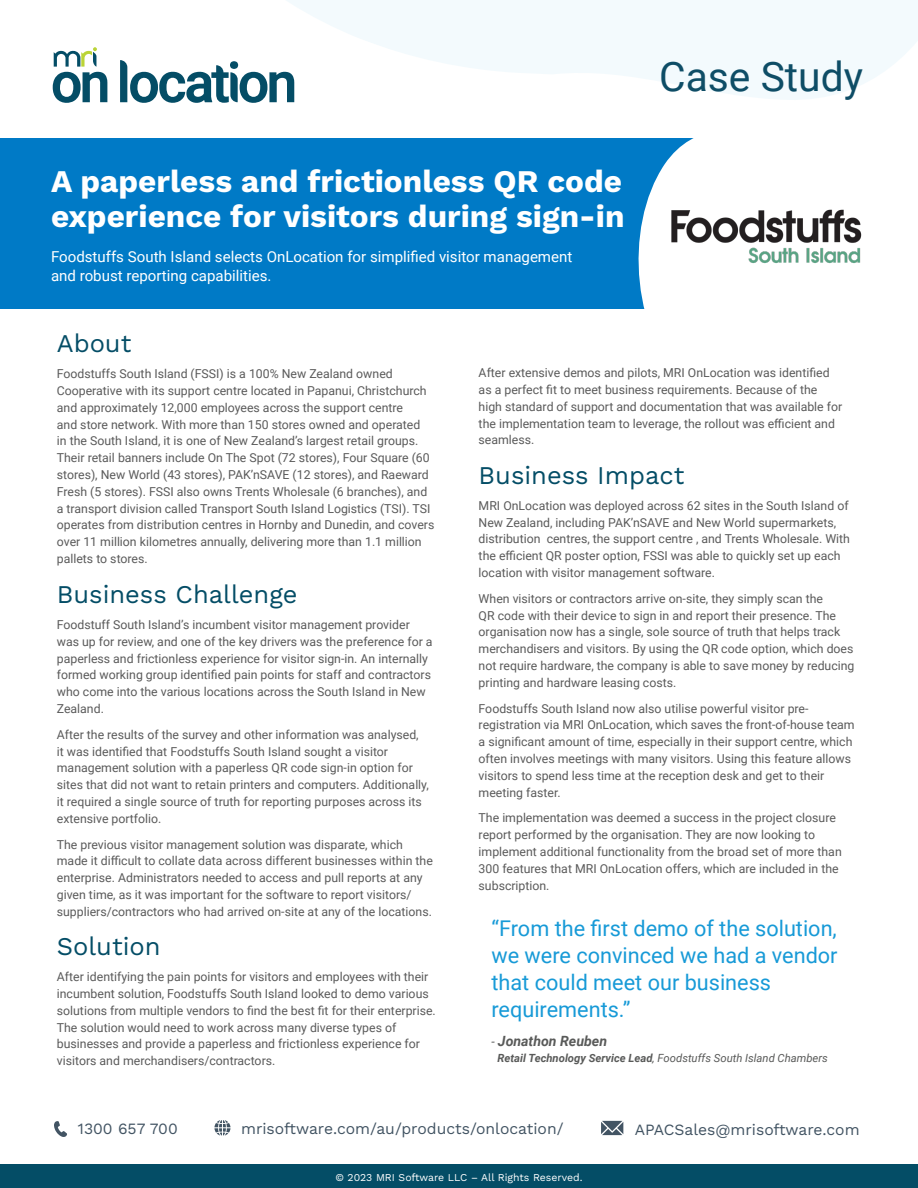
<style>
.page{position:relative;width:918px;height:1188px;background:#fff}
.page>*{position:absolute;margin:0;border:0;box-sizing:border-box;transform-origin:0 0}
.Product_Name{font:40.8px "Roboto";color:#0e4d66}
.Subhead{font:700 31.5px/34.5px "Work Sans";color:#fff}
.Body{font:25.5px "Work Sans";color:#044d66}
.blue_indented_quotes{font:21.75px/27.2px "Roboto";color:#179ad7}
.Paragraph_Style_1{font:15.75px "Work Sans";color:#425463}
.Body-2{font:15px "Roboto";color:#fff}
.t1{font:italic 700 14.1px "Roboto";color:#595a59}
.Body-3{font:12.3px/16.8px "Roboto";color:#5a5a5a}
.t2{font:italic 11.25px "Roboto";color:#595a59}
.Body-4{font:10.5px "Work Sans";color:#fff}
.s1{font-weight:400;font-size:12.6px}
.s2{font-weight:700}
</style>
<div class="page">
<div style="left:0;top:138px;width:918px;height:171px;background:#007ac6"></div>
<svg style="left:53px;top:50px;width:37px;height:53px"></svg>
<svg style="left:214px;top:1120px;width:16px;height:16px"></svg>
<svg style="left:601px;top:1121px;width:22px;height:14px"></svg>
<svg style="left:54px;top:1121px;width:13px;height:16px"></svg>
<div style="left:0;top:1165px;width:918px;height:23px;background:#044d66"></div>
<div style="left:638px;top:204px;width:280px;height:105px;background:#fff"></div>
<svg style="left:90px;top:0;width:828px;height:204px"></svg>
<img style="left:659px;top:154px;width:215px;height:155px">
<p class="Subhead" style="left:51px;top:163px;width:575px">A paperless and frictionless QR code experience for visitors during sign-in</p>
<p class="Body-2" style="left:51px;top:246px;width:523px">Foodstuffs South Island selects OnLocation for simplified visitor management</p>
<p class="Body-2" style="left:51px;top:265px;width:222px">and robust reporting capabilities.</p>
<p class="Product_Name" style="left:659px;top:48px;width:205px">Case Study</p>
<p class="Body" style="left:57px;top:324px;width:76px">About</p>
<p class="Body-3" style="left:57px;top:365px;width:379px">Foodstuffs South Island (FSSI) is a 100% New Zealand owned Cooperative with its support centre located in Papanui, Christchurch and approximately 12,000 employees across the support centre<br>and store network. With more than 150 stores owned and operated<br>in the South Island, it is one of New Zealand’s largest retail groups.<br>Their retail banners include On The Spot (72 stores), Four Square (60 stores), New World (43 stores), PAK’nSAVE (12 stores), and Raeward Fresh (5 stores). FSSI also owns Trents Wholesale (6 branches), and a transport division called Transport South Island Logistics (TSI). TSI operates from distribution centres in Hornby and Dunedin, and covers over 11 million kilometres annually, delivering more than 1.1 million pallets to stores.</p>
<p class="Body" style="left:57px;top:575px;width:242px">Business Challenge</p>
<p class="Body-3" style="left:57px;top:616px;width:377px">Foodstuff South Island’s incumbent visitor management provider was up for review, and one of the key drivers was the preference for a paperless and frictionless experience for visitor sign-in. An internally formed working group identified pain points for staff and contractors who come into the various locations across the South Island in New Zealand.</p>
<p class="Body-3" style="left:57px;top:726px;width:374px">After the results of the survey and other information was analysed,<br>it was identified that Foodstuffs South Island sought a visitor management solution with a paperless QR code sign-in option for sites that did not want to retain printers and computers. Additionally, it required a single source of truth for reporting purposes across its extensive portfolio.</p>
<p class="Body-3" style="left:57px;top:835px;width:378px">The previous visitor management solution was disparate, which made it difficult to collate data across different businesses within the enterprise. Administrators needed to access and pull reports at any given time, as it was important for the software to report visitors/ suppliers/contractors who had arrived on-site at any of the locations.</p>
<p class="Body" style="left:57px;top:927px;width:105px">Solution</p>
<p class="Body-3" style="left:57px;top:968px;width:380px">After identifying the pain points for visitors and employees with their incumbent solution, Foodstuffs South Island looked to demo various solutions from multiple vendors to find the best fit for their enterprise.<br>The solution would need to work across many diverse types of businesses and provide a paperless and frictionless experience for visitors and merchandisers/contractors.</p>
<p class="Body-3" style="left:479px;top:364px;width:365px">After extensive demos and pilots, MRI OnLocation was identified as a perfect fit to meet business requirements. Because of the high standard of support and documentation that was available for the implementation team to leverage, the rollout was efficient and seamless.</p>
<p class="Body" style="left:479px;top:456px;width:207px">Business Impact</p>
<p class="Body-3" style="left:479px;top:497px;width:373px">MRI OnLocation was deployed across 62 sites in the South Island of New Zealand, including PAK’nSAVE and New World supermarkets, distribution centres, the support centre , and Trents Wholesale. With the efficient QR poster option, FSSI was able to quickly set up each location with visitor management software.</p>
<p class="Body-3" style="left:479px;top:590px;width:377px">When visitors or contractors arrive on-site, they simply scan the<br>QR code with their device to sign in and report their presence. The organisation now has a single, sole source of truth that helps track merchandisers and visitors. By using the QR code option, which does not require hardware, the company is able to save money by reducing printing and hardware leasing costs.</p>
<p class="Body-3" style="left:479px;top:699px;width:378px">Foodstuffs South Island now also utilise powerful visitor pre&shy;registration via MRI OnLocation, which saves the front-of-house team a significant amount of time, especially in their support centre, which often involves meetings with many visitors. Using this feature allows visitors to spend less time at the reception desk and get to their meeting faster.</p>
<p class="Body-3" style="left:479px;top:809px;width:365px">The implementation was deemed a success in the project closure report performed by the organisation. They are now looking to implement additional functionality from the broad set of more than 300 features that MRI OnLocation offers, which are included in the subscription.</p>
<p class="blue_indented_quotes" style="left:491px;top:914px;width:348px">“From the first demo of the solution, we were convinced we had a vendor that could meet our business requirements.”</p>
<p class="t1" style="left:491px;top:1031px;width:117px"><span class="s1">-</span> Jonathon Reuben</p>
<p class="t2" style="left:497px;top:1050px;width:332px"><span class="s2">Retail Technology Service Lead</span>, Foodstuffs South Island Chambers</p>
<p class="Paragraph_Style_1" style="left:78px;top:1116px;width:101px">1300 657 700</p>
<p class="Paragraph_Style_1" style="left:241px;top:1116px;width:324px">mrisoftware.com/au/products/onlocation/</p>
<p class="Paragraph_Style_1" style="left:635px;top:1117px;width:226px">APACSales@mrisoftware.com</p>
<p class="Body-4" style="left:335px;top:1170px;width:249px">© 2023 MRI Software LLC – All Rights Reserved.</p>
</div>
